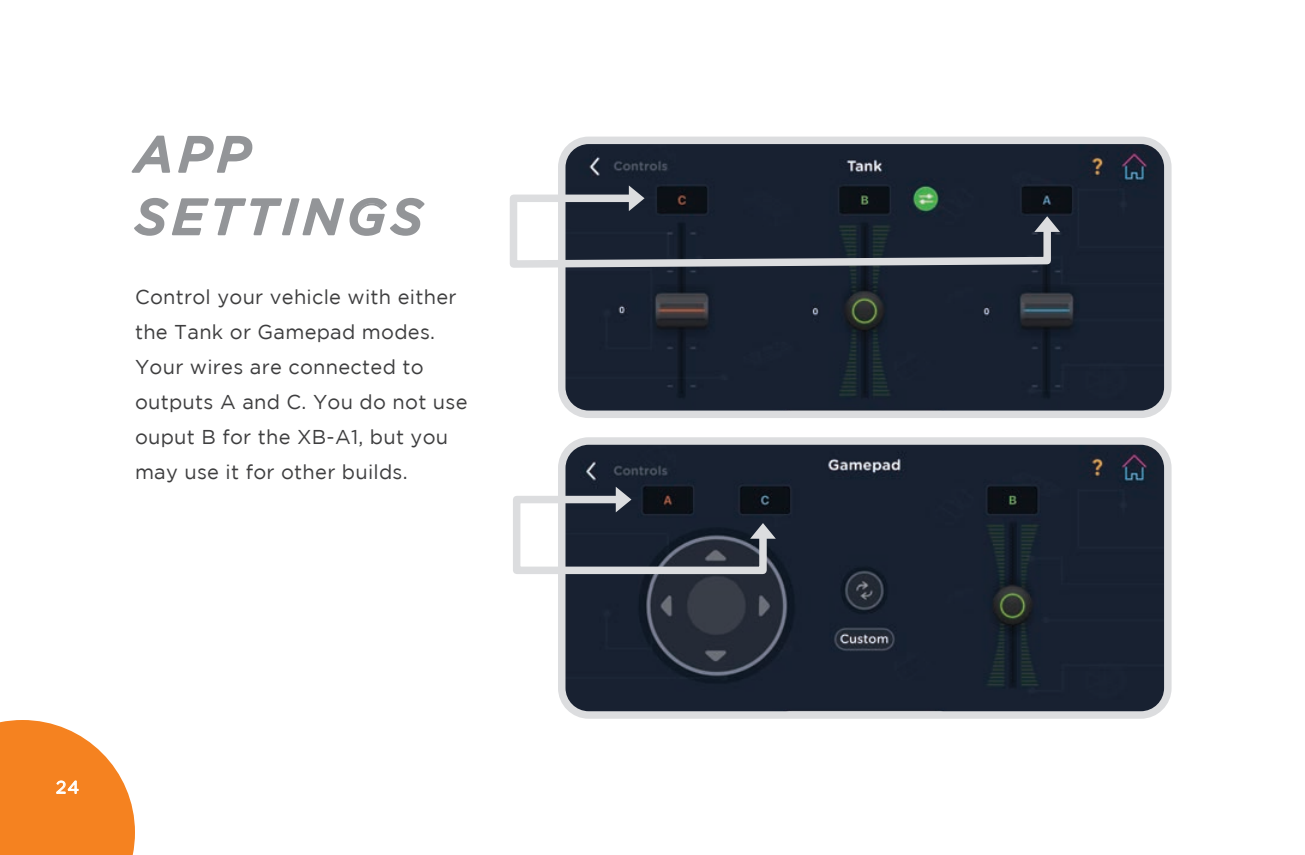
<style>
.page{position:relative;width:1305px;height:855px;background:#fff}
.page>*{position:absolute;margin:0;border:0;box-sizing:border-box;transform-origin:0 0}
.t1{font:italic 500 50px/62.5px "Gotham";letter-spacing:.1em;color:#939598}
.t2{font:20px/35px "Gotham";letter-spacing:.015em;color:#3e3e3f}
.t3{font:17.5px "Gotham";color:#fff}
</style>
<div class="page">
<svg style="left:131px;top:135px;width:39px;height:38px"></svg>
<svg style="left:178px;top:135px;width:75px;height:38px"></svg>
<svg style="left:134px;top:197px;width:291px;height:39px"></svg>
<img style="left:567px;top:146px;width:596px;height:263px">
<div style="left:558px;top:137px;width:614px;height:281px;border:8px solid #dcdddf;border-radius:27px"></div>
<img style="left:567px;top:446px;width:596px;height:264px">
<div style="left:558px;top:437px;width:614px;height:282px;border:8px solid #dcdddf;border-radius:27px"></div>
<svg style="left:510px;top:185px;width:550px;height:87px;background:#434b56"></svg>
<svg style="left:513px;top:487px;width:263px;height:91px;background:#5a5f69"></svg>
<svg style="left:0;top:720px;width:135px;height:135px;background:#f69543"></svg>
<h1 class="t1" style="left:135px;top:123px;width:289px">APP<br>SETTINGS</h1>
<p class="t2" style="left:135px;top:279px;width:334px">Control your vehicle with either the Tank or Gamepad modes.<br>Your wires are connected to outputs A and C. You do not use ouput B for the XB-A1, but you may use it for other builds.</p>
<p class="t3" style="left:56px;top:778px;width:25px">24</p>
</div>
